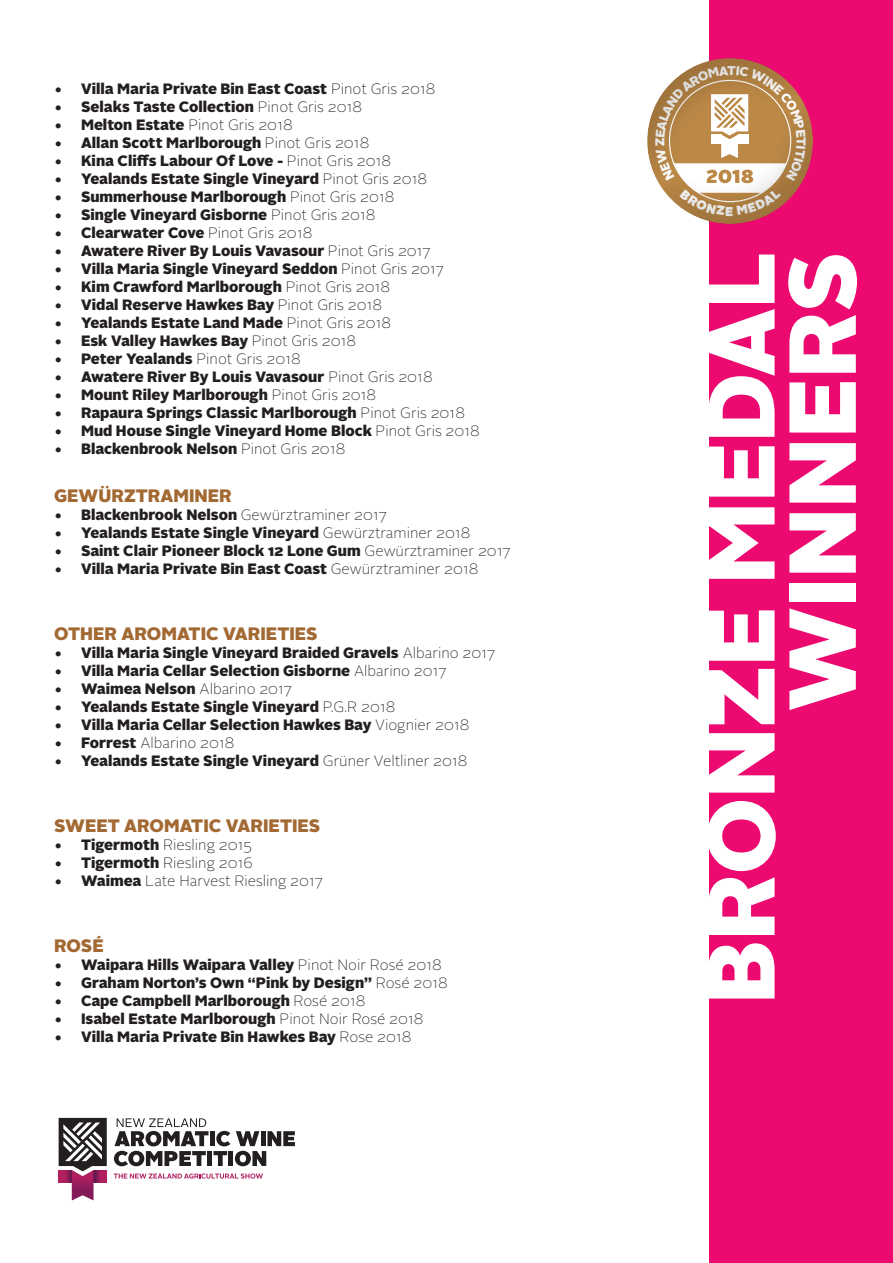
<style>
.page{position:relative;width:893px;height:1263px;background:#fff}
.page>*{position:absolute;margin:0;border:0;box-sizing:border-box;transform-origin:0 0}
.t1{font:900 94.8px/81.3px "Alright Sans";color:#fff;text-align:right}
.t2{font:900 18px "Alright Sans";color:#a36933}
.t3{font:900 15px "Alright Sans";color:#231f20}
.t4{font:100 15px "Alright Sans";color:#231f20}
.s1{font-weight:100}
.s2{font-weight:900}
</style>
<div class="page">
<div style="left:710px;top:0;width:183px;height:1263px;background:#ed0a70"></div>
<div style="left:645px;top:57px;width:169px;height:169px;background:#231f20;opacity:.18"></div>
<svg style="left:114px;top:1118px;width:181px;height:48px"></svg>
<svg style="left:114px;top:1173px;width:149px;height:5px"></svg>
<svg style="left:59px;top:1118px;width:48px;height:82px"></svg>
<svg style="left:655px;top:66px;width:151px;height:150px"></svg>
<p class="t3" style="left:54px;top:78px;width:383px">• Villa Maria Private Bin East Coast <span class="s1">Pinot Gris 2018</span></p>
<p class="t3" style="left:54px;top:96px;width:310px">• Selaks Taste Collection <span class="s1">Pinot Gris 2018</span></p>
<p class="t3" style="left:54px;top:114px;width:240px">• Melton Estate <span class="s1">Pinot Gris 2018</span></p>
<p class="t3" style="left:54px;top:132px;width:317px">• Allan Scott Marlborough <span class="s1">Pinot Gris 2018</span></p>
<p class="t3" style="left:54px;top:150px;width:339px">• Kina Cliffs Labour Of Love - <span class="s1">Pinot Gris 2018</span></p>
<p class="t3" style="left:54px;top:168px;width:375px">• Yealands Estate Single Vineyard <span class="s1">Pinot Gris 2018</span></p>
<p class="t3" style="left:54px;top:186px;width:342px">• Summerhouse Marlborough <span class="s1">Pinot Gris 2018</span></p>
<p class="t3" style="left:54px;top:204px;width:323px">• Single Vineyard Gisborne <span class="s1">Pinot Gris 2018</span></p>
<p class="t3" style="left:54px;top:222px;width:260px">• Clearwater Cove <span class="s1">Pinot Gris 2018</span></p>
<p class="t3" style="left:54px;top:240px;width:378px">• Awatere River By Louis Vavasour <span class="s1">Pinot Gris 2017</span></p>
<p class="t3" style="left:54px;top:258px;width:391px">• Villa Maria Single Vineyard Seddon <span class="s1">Pinot Gris 2017</span></p>
<p class="t3" style="left:54px;top:276px;width:338px">• Kim Crawford Marlborough <span class="s1">Pinot Gris 2018</span></p>
<p class="t3" style="left:54px;top:294px;width:330px">• Vidal Reserve Hawkes Bay <span class="s1">Pinot Gris 2018</span></p>
<p class="t3" style="left:54px;top:312px;width:339px">• Yealands Estate Land Made <span class="s1">Pinot Gris 2018</span></p>
<p class="t3" style="left:54px;top:330px;width:304px">• Esk Valley Hawkes Bay <span class="s1">Pinot Gris 2018</span></p>
<p class="t3" style="left:54px;top:348px;width:248px">• Peter Yealands <span class="s1">Pinot Gris 2018</span></p>
<p class="t3" style="left:54px;top:366px;width:380px">• Awatere River By Louis Vavasour <span class="s1">Pinot Gris 2018</span></p>
<p class="t3" style="left:54px;top:384px;width:324px">• Mount Riley Marlborough <span class="s1">Pinot Gris 2018</span></p>
<p class="t3" style="left:54px;top:402px;width:412px">• Rapaura Springs Classic Marlborough <span class="s1">Pinot Gris 2018</span></p>
<p class="t3" style="left:54px;top:420px;width:427px">• Mud House Single Vineyard Home Block <span class="s1">Pinot Gris 2018</span></p>
<p class="t3" style="left:54px;top:438px;width:293px">• Blackenbrook Nelson <span class="s1">Pinot Gris 2018</span></p>
<p class="t2" style="left:54px;top:483px;width:179px">GEWÜRZTRAMINER</p>
<p class="t3" style="left:54px;top:504px;width:334px">• Blackenbrook Nelson <span class="s1">Gewürztraminer 2017</span></p>
<p class="t3" style="left:54px;top:522px;width:418px">• Yealands Estate Single Vineyard <span class="s1">Gewürztraminer 2018</span></p>
<p class="t3" style="left:54px;top:540px;width:458px">• Saint Clair Pioneer Block 12 Lone Gum <span class="s1">Gewürztraminer 2017</span></p>
<p class="t3" style="left:54px;top:558px;width:426px">• Villa Maria Private Bin East Coast <span class="s1">Gewürztraminer 2018</span></p>
<p class="t2" style="left:54px;top:621px;width:265px">OTHER AROMATIC VARIETIES</p>
<p class="t3" style="left:54px;top:642px;width:443px">• Villa Maria Single Vineyard Braided Gravels <span class="s1">Albarino 2017</span></p>
<p class="t3" style="left:54px;top:660px;width:394px">• Villa Maria Cellar Selection Gisborne <span class="s1">Albarino 2017</span></p>
<p class="t3" style="left:54px;top:678px;width:240px">• Waimea Nelson <span class="s1">Albarino 2017</span></p>
<p class="t3" style="left:54px;top:696px;width:343px">• Yealands Estate Single Vineyard <span class="s1">P.G.R 2018</span></p>
<p class="t3" style="left:54px;top:714px;width:417px">• Villa Maria Cellar Selection Hawkes Bay <span class="s1">Viognier 2018</span></p>
<p class="t4" style="left:54px;top:733px;width:182px"><span class="s2">• Forrest</span> Albarino 2018</p>
<p class="t3" style="left:54px;top:750px;width:415px">• Yealands Estate Single Vineyard <span class="s1">Grüner Veltliner 2018</span></p>
<p class="t2" style="left:54px;top:813px;width:268px">SWEET AROMATIC VARIETIES</p>
<p class="t4" style="left:54px;top:835px;width:199px"><span class="s2">• Tigermoth</span> Riesling 2015</p>
<p class="t4" style="left:54px;top:853px;width:200px"><span class="s2">• Tigermoth</span> Riesling 2016</p>
<p class="t4" style="left:54px;top:871px;width:271px"><span class="s2">• Waimea</span> Late Harvest Riesling 2017</p>
<p class="t2" style="left:54px;top:933px;width:51px">ROSÉ</p>
<p class="t3" style="left:54px;top:954px;width:389px">• Waipara Hills Waipara Valley <span class="s1">Pinot Noir Rosé 2018</span></p>
<p class="t3" style="left:54px;top:972px;width:395px">• Graham Norton’s Own “Pink by Design” <span class="s1">Rosé 2018</span></p>
<p class="t3" style="left:54px;top:990px;width:313px">• Cape Campbell Marlborough <span class="s1">Rosé 2018</span></p>
<p class="t3" style="left:54px;top:1008px;width:371px">• Isabel Estate Marlborough <span class="s1">Pinot Noir Rosé 2018</span></p>
<p class="t3" style="left:54px;top:1026px;width:359px">• Villa Maria Private Bin Hawkes Bay <span class="s1">Rose 2018</span></p>
<h1 class="t1" style="left:701px;top:1004px;width:754px;rotate:-90deg">BRONZE MEDAL<br>WINNERS</h1>
</div>
